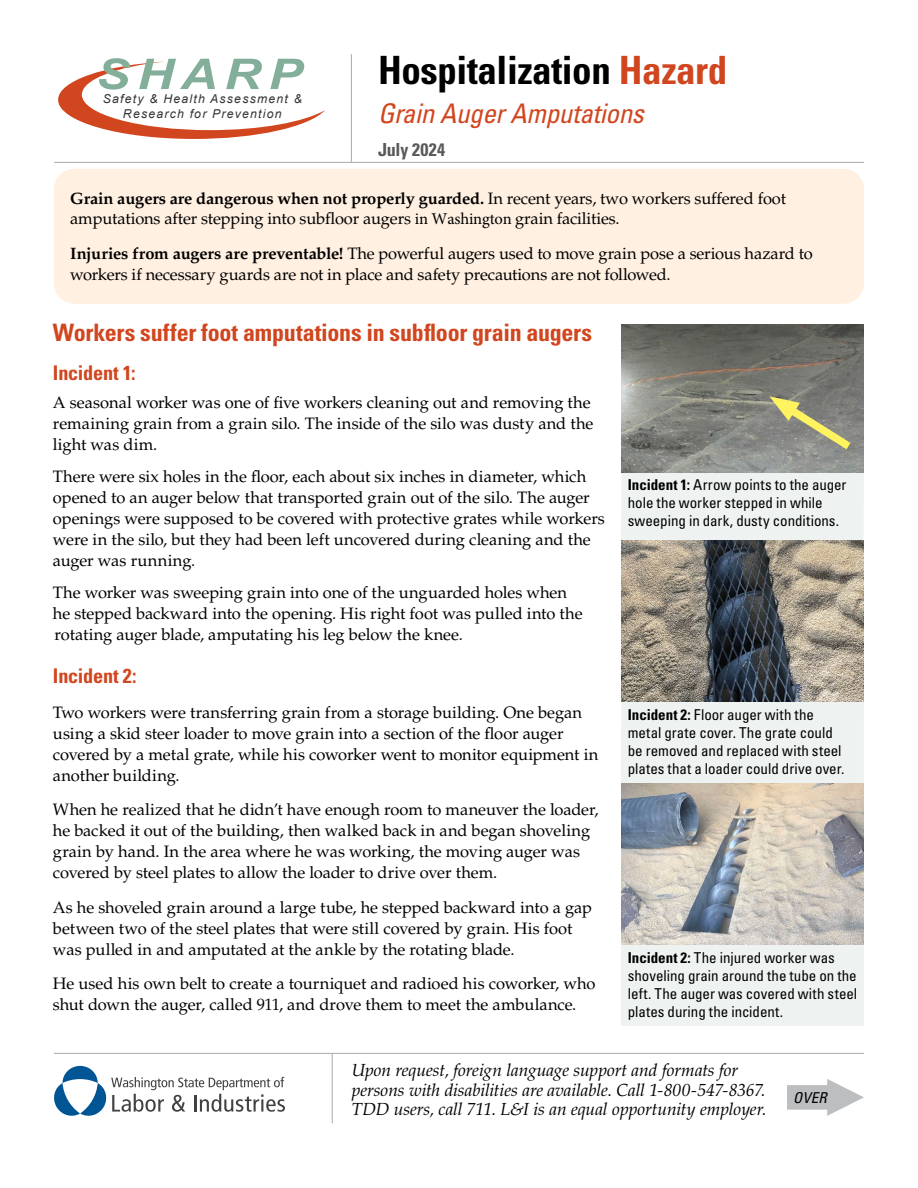
<style>
.page{position:relative;width:918px;height:1188px;background:#fff}
.page>*{position:absolute;margin:0;border:0;box-sizing:border-box;transform-origin:0 0}
.t1{font:italic 700 42.45px "Arial";letter-spacing:.135em;color:#83ae9a;scale:1.21 1}
.t2{font:700 condensed 39px "Univers LT Std";letter-spacing:-.01em;color:#000}
.Subtitle{font:italic condensed 27px "Univers LT Std";letter-spacing:-.01em;color:#d1461f}
.Body_-_11{font:700 condensed 24px "Univers LT Std";letter-spacing:-.01em;color:#d1461f}
.Headings_Base{font:700 condensed 20.25px "Univers LT Std";letter-spacing:-.01em;color:#d1461f}
.Body_-_11-2{font:700 condensed 20.25px "Univers LT Std";letter-spacing:-.01em;color:#d1461f}
.Subtitle-2{font:700 condensed 18px "Univers LT Std";color:#58595b}
.ADA_Statement{font:italic 17.4px/19px "Palatino LT Std";letter-spacing:-.005em;color:#000}
.Body_-_11-3{font:16.5px/21px "Palatino LT Std";letter-spacing:-.005em;color:#000}
.Body{font:16.5px/20.4px "Palatino LT Std";letter-spacing:-.01em;color:#000}
.Photo_Credit{font:condensed 15px/18px "Univers LT Std";color:#000}
.t3{font:italic condensed 15px "Univers LT Std";color:#000}
.t4{font:italic 12.3px/14.7px "Arial";letter-spacing:.1em;color:#343537;text-align:center}
.s1{color:#d1461f}
.s2{font-weight:700}
.s3{font-family:"Minion Pro"}
</style>
<div class="page">
<svg style="left:58px;top:61px;width:267px;height:78px"></svg>
<hr style="left:351px;top:54px;width:1px;height:108px;background:#a7a9ac">
<hr style="left:54px;top:162px;width:810px;height:1px;background:#a7a9ac">
<hr style="left:54px;top:1053px;width:810px;height:1px;background:#a7a9ac">
<hr style="left:332px;top:1053px;width:1px;height:70px;background:#a7a9ac">
<svg style="left:54px;top:1066px;width:231px;height:50px"></svg>
<svg style="left:787px;top:1079px;width:77px;height:37px"></svg>
<div style="left:54px;top:169px;width:810px;height:135px;background:#fff0e1;border-radius:20px"></div>
<div style="left:621px;top:472px;width:243px;height:68px;background:#eef3f2"></div>
<div style="left:621px;top:702px;width:243px;height:81px;background:#eef3f2"></div>
<div style="left:621px;top:945px;width:243px;height:81px;background:#eef3f2"></div>
<img style="left:621px;top:324px;width:243px;height:148px">
<img style="left:621px;top:783px;width:243px;height:162px">
<img style="left:621px;top:540px;width:243px;height:162px">
<svg style="left:770px;top:395px;width:89px;height:61px;background:#96967d"></svg>
<p class="t1" style="left:96px;top:47px;width:172px">SHARP</p>
<p class="t4" style="left:103px;top:92px;width:201px">Safety &amp; Health Assessment &amp;<br>Research for Prevention</p>
<h1 class="t2" style="left:378px;top:47px;width:351px">Hospitalization <span class="s1">Hazard</span></h1>
<h2 class="Subtitle" style="left:378px;top:97px;width:267px">Grain Auger Amputations</h2>
<h2 class="Subtitle-2" style="left:378px;top:139px;width:69px">July 2024</h2>
<p class="Body" style="left:70px;top:188px;width:717px"><span class="s2">Grain augers are dangerous when not properly guarded.</span> In recent years, two workers suffered foot amputations after stepping into subfloor augers <span class="s3">in Washington</span> grain facilities.</p>
<p class="Body" style="left:70px;top:243px;width:744px;line-height:21px"><span class="s2">Injuries from augers are preventable!</span> The powerful augers used to move grain pose a serious hazard to workers if necessary guards are not in place and safety precautions are not followed.</p>
<p class="Body_-_11" style="left:53px;top:318px;width:541px">Workers suffer foot amputations in subfloor grain augers</p>
<p class="Body_-_11-2" style="left:53px;top:361px;width:84px">Incident 1:</p>
<p class="Body_-_11-3" style="left:53px;top:392px;width:542px">A seasonal worker was one of five workers cleaning out and removing the remaining grain from a grain silo. The inside of the silo was dusty and the light was dim.</p>
<p class="Body_-_11-3" style="left:53px;top:466px;width:554px">There were six holes in the floor, each about six inches in diameter, which opened to an auger below that transported grain out of the silo. The auger openings were supposed to be covered with protective grates while workers were in the silo, but they had been left uncovered during cleaning and the auger was running.</p>
<p class="Body_-_11-3" style="left:53px;top:582px;width:531px">The worker was sweeping grain into one of the unguarded holes when he stepped backward into the opening. His right foot was pulled into the rotating auger blade, amputating his leg below the knee.</p>
<h3 class="Headings_Base" style="left:53px;top:664px;width:85px">Incident 2:</h3>
<p class="Body_-_11-3" style="left:53px;top:702px;width:547px">Two workers were transferring grain from a storage building. One began using a skid steer loader to move grain into a section of the floor auger covered by a metal grate, while his coworker went to monitor equipment in another building.</p>
<p class="Body_-_11-3" style="left:53px;top:800px;width:547px">When he realized that he didn’t have enough room to maneuver the loader, he backed it out of the building, then walked back in and began shoveling grain by hand. In the area where he was working, the moving auger was covered by steel plates to allow the loader to drive over them.</p>
<p class="Body_-_11-3" style="left:53px;top:897px;width:541px">As he shoveled grain around a large tube, he stepped backward into a gap between two of the steel plates that were still covered by grain. His foot was pulled in and amputated at the ankle by the rotating blade.</p>
<p class="Body_-_11-3" style="left:53px;top:974px;width:544px">He used his own belt to create a tourniquet and radioed his coworker, who shut down the auger, called 911, and drove them to meet the ambulance.</p>
<p class="Photo_Credit" style="left:628px;top:476px;width:220px"><span class="s2">Incident 1:</span> Arrow points to the auger hole the worker stepped in while sweeping in dark, dusty conditions.</p>
<p class="Photo_Credit" style="left:628px;top:705px;width:218px"><span class="s2">Incident 2:</span> Floor auger with the metal grate cover. The grate could be removed and replaced with steel plates that a loader could drive over.</p>
<p class="Photo_Credit" style="left:628px;top:948px;width:231px"><span class="s2">Incident 2:</span> The injured worker was shoveling grain around the tube on the left. The auger was covered with steel plates during the incident.</p>
<p class="ADA_Statement" style="left:352px;top:1061px;width:416px">Upon request, foreign language support and formats for persons with disabilities are available. Call 1-800-547-8367.<br>TDD users, call 711. L&amp;I is an equal opportunity employer.</p>
<p class="t3" style="left:793px;top:1088px;width:35px">OVER</p>
</div>
